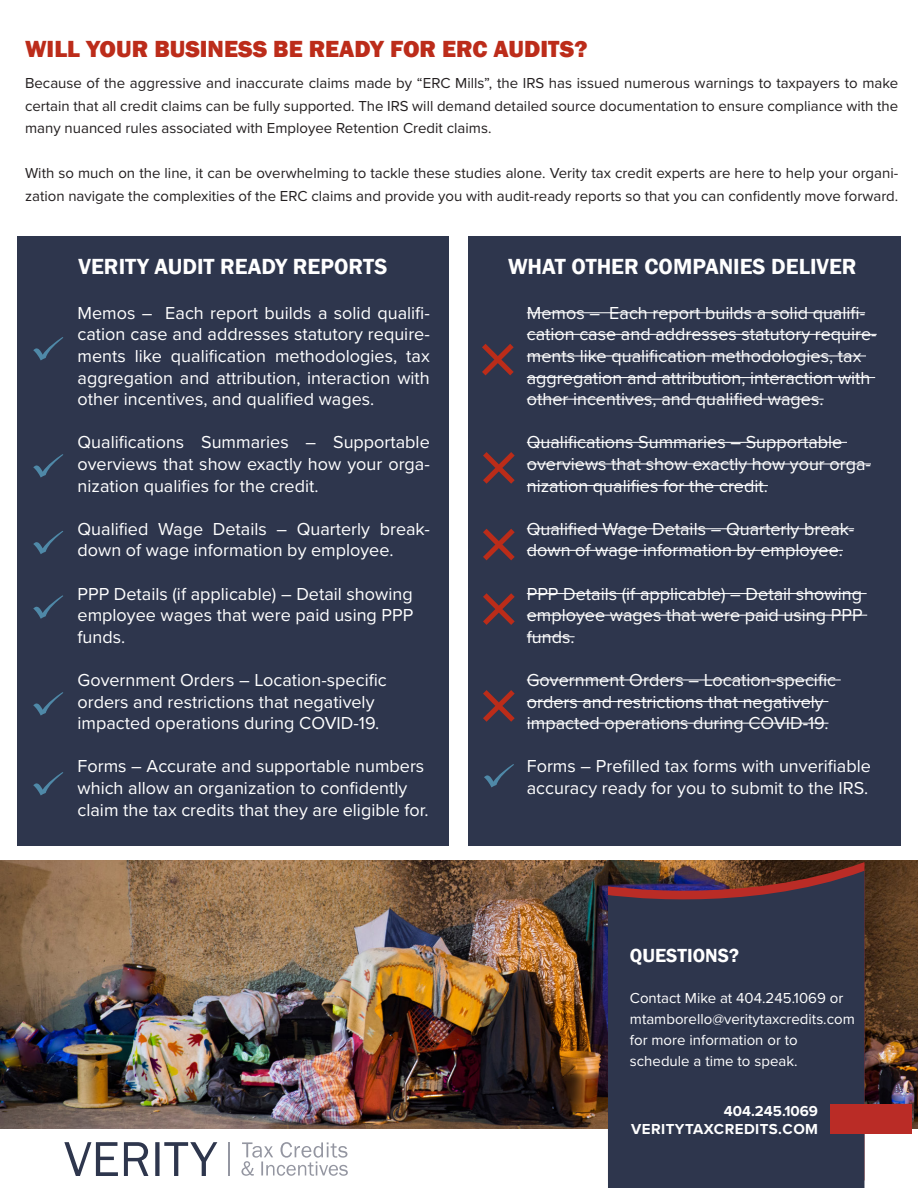
<style>
.page{position:relative;width:918px;height:1188px;background:#fff}
.page>*{position:absolute;margin:0;border:0;box-sizing:border-box;transform-origin:0 0}
.t1{font:800 24px "Franklin Gothic";color:#bc2c1a}
.t2{font:600 22.5px "Franklin Gothic";color:#fff}
.t3{font:600 19.5px "Franklin Gothic";color:#fff}
.t4{font:18px/21.6px "Proxima Nova";color:#fff}
.t5{font:15px/22.5px "Proxima Nova";color:#231f20;text-align:justify}
.t6{font:15px/21px "Proxima Nova";color:#fff}
.t7{font:700 15px/18px "Proxima Nova";letter-spacing:.03em;color:#fff;text-align:right}
</style>
<div class="page">
<img style="left:0;top:861px;width:918px;height:267px">
<svg style="left:608px;top:862px;width:256px;height:9px;background:#603e25"></svg>
<svg style="left:608px;top:871px;width:256px;height:317px;background:#32354b"></svg>
<div style="left:831px;top:1104px;width:81px;height:30px;background:#ba2c26"></div>
<svg style="left:64px;top:1142px;width:153px;height:34px"></svg>
<hr style="left:228px;top:1142px;width:1px;height:34px;background:#9496a1">
<svg style="left:241px;top:1142px;width:107px;height:34px"></svg>
<div style="left:17px;top:237px;width:432px;height:609px;background:#2e364d"></div>
<svg style="left:33px;top:337px;width:30px;height:23px"></svg>
<svg style="left:33px;top:454px;width:30px;height:24px"></svg>
<svg style="left:33px;top:531px;width:30px;height:23px"></svg>
<svg style="left:33px;top:595px;width:30px;height:24px"></svg>
<svg style="left:33px;top:692px;width:30px;height:24px"></svg>
<svg style="left:33px;top:772px;width:30px;height:23px"></svg>
<div style="left:469px;top:237px;width:432px;height:609px;background:#2e364d"></div>
<hr style="left:527px;top:312px;width:338px;height:1px;background:#fff">
<hr style="left:527px;top:334px;width:350px;height:1px;background:#fff">
<hr style="left:527px;top:355px;width:339px;height:1px;background:#fff">
<hr style="left:527px;top:377px;width:348px;height:1px;background:#fff">
<hr style="left:527px;top:399px;width:297px;height:1px;background:#fff">
<hr style="left:527px;top:442px;width:320px;height:1px;background:#fff">
<hr style="left:527px;top:463px;width:344px;height:1px;background:#fff">
<hr style="left:527px;top:485px;width:241px;height:1px;background:#fff">
<hr style="left:527px;top:528px;width:327px;height:1px;background:#fff">
<hr style="left:527px;top:550px;width:316px;height:1px;background:#fff">
<hr style="left:527px;top:593px;width:340px;height:1px;background:#fff">
<hr style="left:527px;top:615px;width:340px;height:1px;background:#fff">
<hr style="left:527px;top:636px;width:48px;height:1px;background:#fff">
<hr style="left:527px;top:679px;width:314px;height:1px;background:#fff">
<hr style="left:527px;top:701px;width:301px;height:1px;background:#fff">
<hr style="left:527px;top:723px;width:302px;height:1px;background:#fff">
<svg style="left:484px;top:764px;width:30px;height:23px"></svg>
<svg style="left:482px;top:344px;width:32px;height:31px"></svg>
<svg style="left:483px;top:452px;width:32px;height:32px"></svg>
<svg style="left:483px;top:529px;width:32px;height:31px"></svg>
<svg style="left:483px;top:593px;width:32px;height:32px"></svg>
<svg style="left:483px;top:690px;width:32px;height:32px"></svg>
<p class="t1" style="left:25px;top:33px;width:564px">WILL YOUR BUSINESS BE READY FOR ERC AUDITS?</p>
<p class="t5" style="left:25px;top:71px;width:875px">Because of the aggressive and inaccurate claims made by “ERC Mills”, the IRS has issued numerous warnings to taxpayers to make certain that all credit claims can be fully supported. The IRS will demand detailed source documentation to ensure compliance with the many nuanced rules associated with Employee Retention Credit claims.</p>
<p class="t5" style="left:25px;top:161px;width:875px">With so much on the line, it can be overwhelming to tackle these studies alone. Verity tax credit experts are here to help your organi&shy;zation navigate the complexities of the ERC claims and provide you with audit-ready reports so that you can confidently move forward.</p>
<p class="t2" style="left:79px;top:252px;width:310px">VERITY AUDIT READY REPORTS</p>
<p class="t4" style="left:78px;top:301px;width:354px;text-align:justify">Memos – Each report builds a solid qualifi&shy;cation case and addresses statutory require&shy;ments like qualification methodologies, tax aggregation and attribution, interaction with other incentives, and qualified wages.</p>
<p class="t4" style="left:78px;top:431px;width:354px;text-align:justify">Qualifications Summaries – Supportable overviews that show exactly how your orga&shy;nization qualifies for the credit.</p>
<p class="t4" style="left:78px;top:517px;width:354px">Qualified Wage Details – Quarterly break&shy;down of wage information by employee.</p>
<p class="t4" style="left:78px;top:582px;width:337px;text-align:justify">PPP Details (if applicable) – Detail showing employee wages that were paid using PPP funds.</p>
<p class="t4" style="left:78px;top:668px;width:311px">Government Orders – Location-specific</p>
<p class="t4" style="left:78px;top:690px;width:298px">orders and restrictions that negatively</p>
<p class="t4" style="left:78px;top:712px;width:303px">impacted operations during COVID-19.</p>
<p class="t4" style="left:78px;top:755px;width:352px">Forms – Accurate and supportable numbers which allow an organization to confidently claim the tax credits that they are eligible for.</p>
<p class="t2" style="left:508px;top:252px;width:350px">WHAT OTHER COMPANIES DELIVER</p>
<p class="t4" style="left:527px;top:301px;width:351px">Memos – Each report builds a solid qualifi&shy;cation case and addresses statutory require&shy;ments like qualification methodologies, tax aggregation and attribution, interaction with other incentives, and qualified wages.</p>
<p class="t4" style="left:527px;top:431px;width:346px">Qualifications Summaries – Supportable overviews that show exactly how your orga&shy;nization qualifies for the credit.</p>
<p class="t4" style="left:527px;top:517px;width:329px">Qualified Wage Details – Quarterly break&shy;down of wage information by employee.</p>
<p class="t4" style="left:527px;top:582px;width:337px;text-align:justify">PPP Details (if applicable) – Detail showing employee wages that were paid using PPP funds.</p>
<p class="t4" style="left:527px;top:668px;width:311px">Government Orders – Location-specific</p>
<p class="t4" style="left:527px;top:690px;width:298px">orders and restrictions that negatively</p>
<p class="t4" style="left:527px;top:712px;width:303px">impacted operations during COVID-19.</p>
<p class="t4" style="left:527px;top:755px;width:346px">Forms – Prefilled tax forms with unverifiable accuracy ready for you to submit to the IRS.</p>
<p class="t3" style="left:630px;top:944px;width:111px">QUESTIONS?</p>
<p class="t6" style="left:630px;top:987px;width:226px">Contact Mike at 404.245.1069 or mtamborello@veritytaxcredits.com</p>
<p class="t6" style="left:630px;top:1029px;width:169px">for more information or to</p>
<p class="t6" style="left:630px;top:1050px;width:169px">schedule a time to speak.</p>
<p class="t7" style="left:631px;top:1102px;width:188px">404.245.1069<br>VERITYTAXCREDITS.COM</p>
</div>
